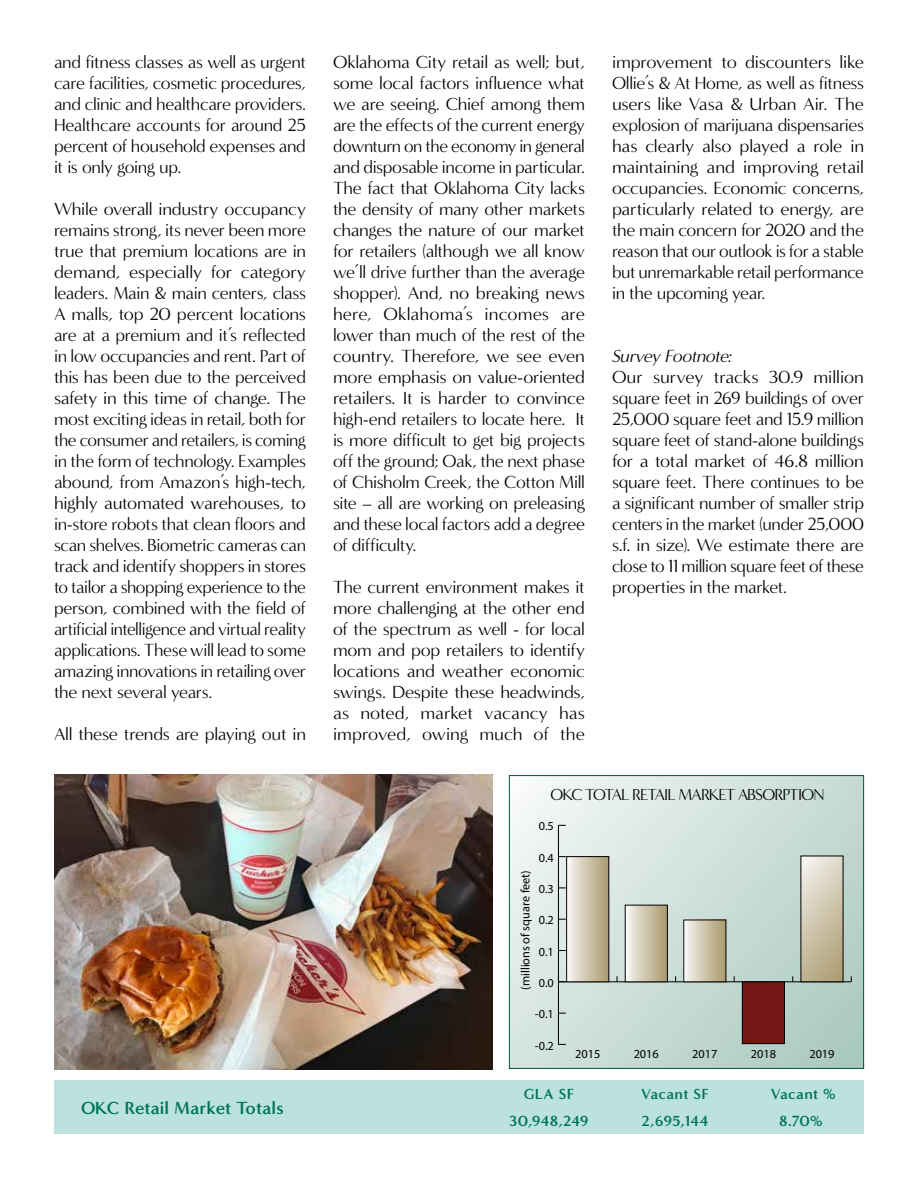
<style>
.page{position:relative;width:918px;height:1188px;background:#fff}
.page>*{position:absolute;margin:0;border:0;box-sizing:border-box;transform-origin:0 0}
.t1{font:18px/21px "Minerva Modern";letter-spacing:-.02em;color:#000;text-align:justify}
.t2{font:700 18px "Minerva Modern";color:#007359}
.t3{font:italic 18px "Minerva Modern";letter-spacing:-.025em;color:#000}
.t4{font:16.35px "Minerva Modern";letter-spacing:-.05em;color:#000}
.t5{font:700 15px "Minerva Modern";letter-spacing:.025em;color:#007359}
.t6{font:12.3px "Helvetica Neue LT Std";color:#000}
</style>
<div class="page">
<img style="left:54px;top:774px;width:439px;height:295px">
<div style="left:54px;top:1080px;width:810px;height:54px;background:#bbe2de"></div>
<svg style="left:511px;top:777px;width:351px;height:290px"></svg>
<hr style="left:558px;top:981px;width:293px;height:1px;background:#000">
<hr style="left:558px;top:825px;width:1px;height:219px;background:#000">
<svg style="left:559px;top:976px;width:7px;height:6px"></svg>
<div style="left:567px;top:857px;width:42px;height:125px;background:linear-gradient(to right,#f7f5f2,#aa9a6f)"></div>
<div style="left:566px;top:856px;width:43px;height:126px;border:1px solid #000"></div>
<div style="left:625px;top:905px;width:42px;height:77px;background:linear-gradient(to right,#f8f7f4,#ab9c71)"></div>
<div style="left:625px;top:905px;width:43px;height:77px;border:1px solid #000"></div>
<div style="left:684px;top:920px;width:42px;height:62px;background:linear-gradient(to right,#f7f5f2,#aa9b6f)"></div>
<div style="left:742px;top:982px;width:43px;height:62px;background:#741613"></div>
<div style="left:742px;top:982px;width:43px;height:62px;border:1px solid #000"></div>
<svg style="left:803px;top:858px;width:38px;height:122px"></svg>
<div style="left:509px;top:775px;width:355px;height:294px;border:1px solid #00583d"></div>
<p class="t1" style="left:54px;top:51px;width:254px">and fitness classes as well as urgent care facilities, cosmetic procedures, and clinic and healthcare providers.<br>Healthcare accounts for around 25 percent of household expenses and it is only going up.</p>
<p class="t1" style="left:54px;top:198px;width:254px">While overall industry occupancy remains strong, its never been more true that premium locations are in demand, especially for category leaders. Main &amp; main centers, class A malls, top 20 percent locations are at a premium and it’s reflected in low occupancies and rent. Part of this has been due to the perceived safety in this time of change. The most exciting ideas in retail, both for the consumer and retailers, is coming in the form of technology. Examples abound, from Amazon’s high-tech, highly automated warehouses, to in-store robots that clean floors and scan shelves. Biometric cameras can track and identify shoppers in stores to tailor a shopping experience to the person, combined with the field of artificial intelligence and virtual reality applications. These will lead to some amazing innovations in retailing over the next several years.</p>
<p class="t1" style="left:54px;top:723px;width:253px">All these trends are playing out in</p>
<p class="t2" style="left:81px;top:1097px;width:204px">OKC Retail Market Totals</p>
<p class="t1" style="left:333px;top:51px;width:254px">Oklahoma City retail as well; but, some local factors influence what we are seeing. Chief among them are the effects of the current energy downturn on the economy in general and disposable income in particular.<br>The fact that Oklahoma City lacks the density of many other markets changes the nature of our market for retailers (although we all know we’ll drive further than the average shopper). And, no breaking news here, Oklahoma’s incomes are lower than much of the rest of the country. Therefore, we see even more emphasis on value-oriented retailers. It is harder to convince high-end retailers to locate here. It is more difficult to get big projects off the ground; Oak, the next phase of Chisholm Creek, the Cotton Mill site – all are working on preleasing and these local factors add a degree of difficulty.</p>
<p class="t1" style="left:333px;top:576px;width:254px">The current environment makes it more challenging at the other end of the spectrum as well - for local mom and pop retailers to identify locations and weather economic swings. Despite these headwinds, as noted, market vacancy has improved, owing much of the</p>
<p class="t1" style="left:612px;top:51px;width:254px">improvement to discounters like Ollie’s &amp; At Home, as well as fitness users like Vasa &amp; Urban Air. The explosion of marijuana dispensaries has clearly also played a role in maintaining and improving retail occupancies. Economic concerns, particularly related to energy, are the main concern for 2020 and the reason that our outlook is for a stable but unremarkable retail performance in the upcoming year.</p>
<p class="t3" style="left:612px;top:345px;width:122px">Survey Footnote:</p>
<p class="t1" style="left:612px;top:366px;width:254px">Our survey tracks 30.9 million square feet in 269 buildings of over 25,000 square feet and 15.9 million square feet of stand-alone buildings for a total market of 46.8 million square feet. There continues to be a significant number of smaller strip centers in the market (under 25,000 s.f. in size). We estimate there are close to 11 million square feet of these properties in the market.</p>
<p class="t4" style="left:551px;top:785px;width:276px">OKC TOTAL RETAIL MARKET ABSORPTION</p>
<p class="t6" style="left:539px;top:819px;width:17px">0.5</p>
<p class="t6" style="left:539px;top:850px;width:17px">0.4</p>
<p class="t6" style="left:518px;top:990px;width:121px;rotate:-90deg">(millions of square feet)</p>
<p class="t6" style="left:539px;top:881px;width:17px">0.3</p>
<p class="t6" style="left:539px;top:913px;width:17px">0.2</p>
<p class="t6" style="left:539px;top:944px;width:17px">0.1</p>
<p class="t6" style="left:539px;top:975px;width:17px">0.0</p>
<p class="t6" style="left:535px;top:1007px;width:20px">-0.1</p>
<p class="t6" style="left:535px;top:1038px;width:20px">-0.2</p>
<p class="t6" style="left:575px;top:1046px;width:27px">2015</p>
<p class="t6" style="left:634px;top:1046px;width:27px">2016</p>
<p class="t6" style="left:692px;top:1046px;width:27px">2017</p>
<p class="t6" style="left:751px;top:1046px;width:27px">2018</p>
<p class="t6" style="left:809px;top:1046px;width:27px">2019</p>
<p class="t5" style="left:524px;top:1085px;width:52px">GLA SF</p>
<p class="t5" style="left:641px;top:1085px;width:69px">Vacant SF</p>
<p class="t5" style="left:771px;top:1085px;width:67px">Vacant %</p>
<p class="t5" style="left:509px;top:1112px;width:81px">30,948,249</p>
<p class="t5" style="left:642px;top:1112px;width:68px">2,695,144</p>
<p class="t5" style="left:779px;top:1112px;width:45px">8.70%</p>
</div>
